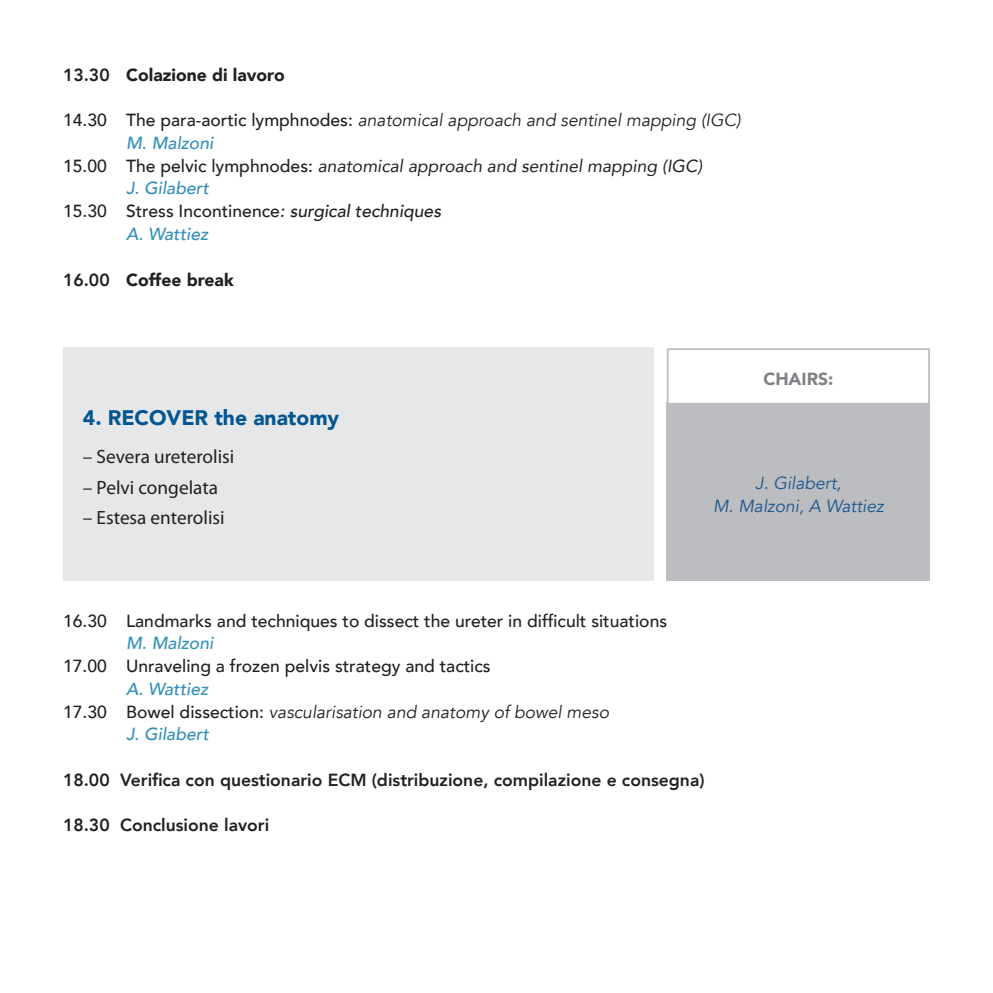
<style>
.page{position:relative;width:993px;height:993px;background:#fff}
.page>*{position:absolute;margin:0;border:0;box-sizing:border-box;transform-origin:0 0}
.t1{font:900 21px "Avenir";color:#015691}
.t2{font:19.25px "Myriad Pro";color:#231f20}
.t3{font:500 17.5px/22.8px "Avenir";color:#231f20}
.t4{font:italic 17.5px/22.8px "Avenir";color:#231f20}
.t5{font:800 17.5px "Avenir";color:#231f20}
.t6{font:italic 17.5px "Avenir";color:#231f20}
.t7{font:900 17.5px "Avenir";color:#231f20}
.t8{font:italic 500 17.5px "Avenir";color:#3390b9}
.t9{font:italic 17.5px/22.8px "Avenir";color:#1b578d;text-align:center}
.t10{font:900 17.5px "Avenir";color:#808285}
.s1{font-weight:800}
.s2{font-weight:500;font-style:normal}
.s3{font-style:italic}
.s4{font-style:italic;color:#3390b9}
.s5{font-weight:500;color:#3390b9}
</style>
<div class="page">
<div style="left:63px;top:347px;width:590px;height:233px;background:#e6e7e9"></div>
<div style="left:666px;top:402px;width:263px;height:178px;background:#bcbdc0"></div>
<div style="left:666px;top:348px;width:263px;height:56px;border:2px solid #bcbdc0"></div>
<p class="t7" style="left:63px;top:59px;width:223px"><span class="s1">13.30</span> Colazione di lavoro</p>
<p class="t4" style="left:63px;top:109px;width:679px"><span class="s2">14.30 The para-aortic lymphnodes:</span> anatomical approach and sentinel mapping (IGC)</p>
<p class="t8" style="left:126px;top:132px;width:89px">M. Malzoni</p>
<p class="t6" style="left:63px;top:155px;width:640px"><span class="s2">15.00 The pelvic lymphnodes:</span> anatomical approach and sentinel mapping (IGC)</p>
<p class="t8" style="left:126px;top:178px;width:84px">J. Gilabert</p>
<p class="t3" style="left:126px;top:199px;width:316px;text-indent:-63px">15.30 Stress Incontinence<span class="s3">: surgical techniques<br></span><span class="s4">A. Wattiez</span></p>
<p class="t7" style="left:63px;top:264px;width:172px"><span class="s1">16.00</span> Coffee break</p>
<p class="t10" style="left:763px;top:364px;width:71px">CHAIRS:</p>
<p class="t1" style="left:83px;top:400px;width:258px">4. RECOVER the anatomy</p>
<p class="t2" style="left:83px;top:445px;width:153px">– Severa ureterolisi</p>
<p class="t2" style="left:83px;top:475px;width:137px">– Pelvi congelata</p>
<p class="t2" style="left:83px;top:506px;width:143px">– Estesa enterolisi</p>
<p class="t9" style="left:712px;top:472px;width:172px">J. Gilabert,<br>M. Malzoni, A Wattiez</p>
<p class="t3" style="left:126px;top:608px;width:542px;text-indent:-63px">16.30 Landmarks and techniques to dissect the ureter in difficult situations<br><span class="s4">M. Malzoni</span></p>
<p class="t3" style="left:63px;top:653px;width:429px">17.00 Unraveling a frozen pelvis strategy and tactics</p>
<p class="t4" style="left:63px;top:677px;width:547px;text-indent:63px"><span class="s5">A. Wattiez<br></span><span class="s2">17.30 Bowel dissection:</span> vascularisation and anatomy of bowel meso</p>
<p class="t8" style="left:126px;top:723px;width:84px">J. Gilabert</p>
<p class="t5" style="left:63px;top:766px;width:642px">18.00 Verifica con questionario ECM (distribuzione, compilazione e consegna)</p>
<p class="t5" style="left:63px;top:811px;width:208px">18.30 Conclusione lavori</p>
</div>
